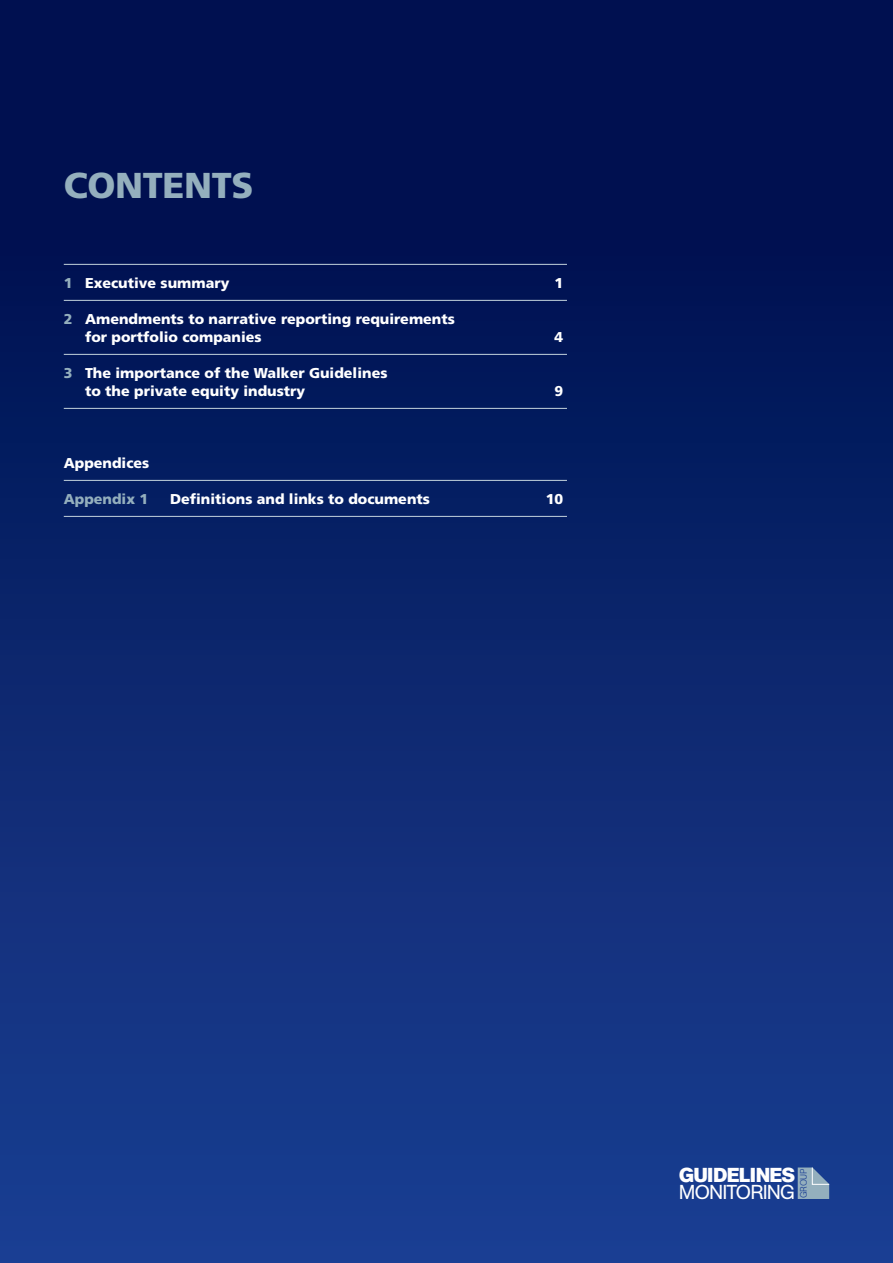
<style>
.page{position:relative;width:893px;height:1263px;background:#fff}
.page>*{position:absolute;margin:0;border:0;box-sizing:border-box;transform-origin:0 0}
.t1{font:900 36px "Frutiger";letter-spacing:-.01em;color:#94afbd}
.t2{font:700 19.95px "AG Book BQ";letter-spacing:-.04em;color:#fff}
.t3{font:19.95px "AG Book BQ";letter-spacing:-.05em;color:#fff}
.t4{font:900 14.25px/18px "Frutiger";color:#fff}
.t5{font:900 14.25px "Frutiger";color:#94afbd}
.t6{font:300 9.3px "AG Book BQ";letter-spacing:-.05em;color:#1b3f94}
.s1{color:#94afbd}
</style>
<div class="page">
<div style="left:0;top:0;width:893px;height:1263px;background:linear-gradient(to bottom,#000a46,#1a3f92)"></div>
<hr style="left:64px;top:264px;width:503px;height:1px;background:#c4d3dd">
<hr style="left:64px;top:300px;width:503px;height:1px;background:#c4d3dd">
<hr style="left:64px;top:354px;width:503px;height:1px;background:#c4d3dd">
<hr style="left:64px;top:408px;width:503px;height:1px;background:#c4d3dd">
<hr style="left:64px;top:480px;width:503px;height:1px;background:#c4d3dd">
<hr style="left:64px;top:516px;width:503px;height:1px;background:#c4d3dd">
<svg style="left:798px;top:1167px;width:32px;height:32px"></svg>
<h1 class="t1" style="left:64px;top:164px;width:191px">CONTENTS</h1>
<p class="t4" style="left:64px;top:274px;width:167px"><span class="s1">1</span> Executive summary</p>
<p class="t4" style="left:555px;top:274px;width:10px">1</p>
<p class="t4" style="left:85px;top:310px;width:371px;text-indent:-21px"><span class="s1">2</span> Amendments to narrative reporting requirements for portfolio companies</p>
<p class="t4" style="left:555px;top:328px;width:10px">4</p>
<p class="t4" style="left:85px;top:364px;width:304px;text-indent:-21px"><span class="s1">3</span> The importance of the Walker Guidelines to the private equity industry</p>
<p class="t4" style="left:555px;top:382px;width:10px">9</p>
<p class="t4" style="left:64px;top:454px;width:87px">Appendices</p>
<p class="t5" style="left:64px;top:490px;width:86px">Appendix 1</p>
<p class="t4" style="left:170px;top:490px;width:261px">Definitions and links to documents</p>
<p class="t4" style="left:546px;top:490px;width:19px">10</p>
<h2 class="t2" style="left:679px;top:1163px;width:118px">GUIDELINES</h2>
<h2 class="t3" style="left:679px;top:1181px;width:118px">MONITORING</h2>
<p class="t6" style="left:798px;top:1198px;width:31px;rotate:-90deg">GROUP</p>
</div>
